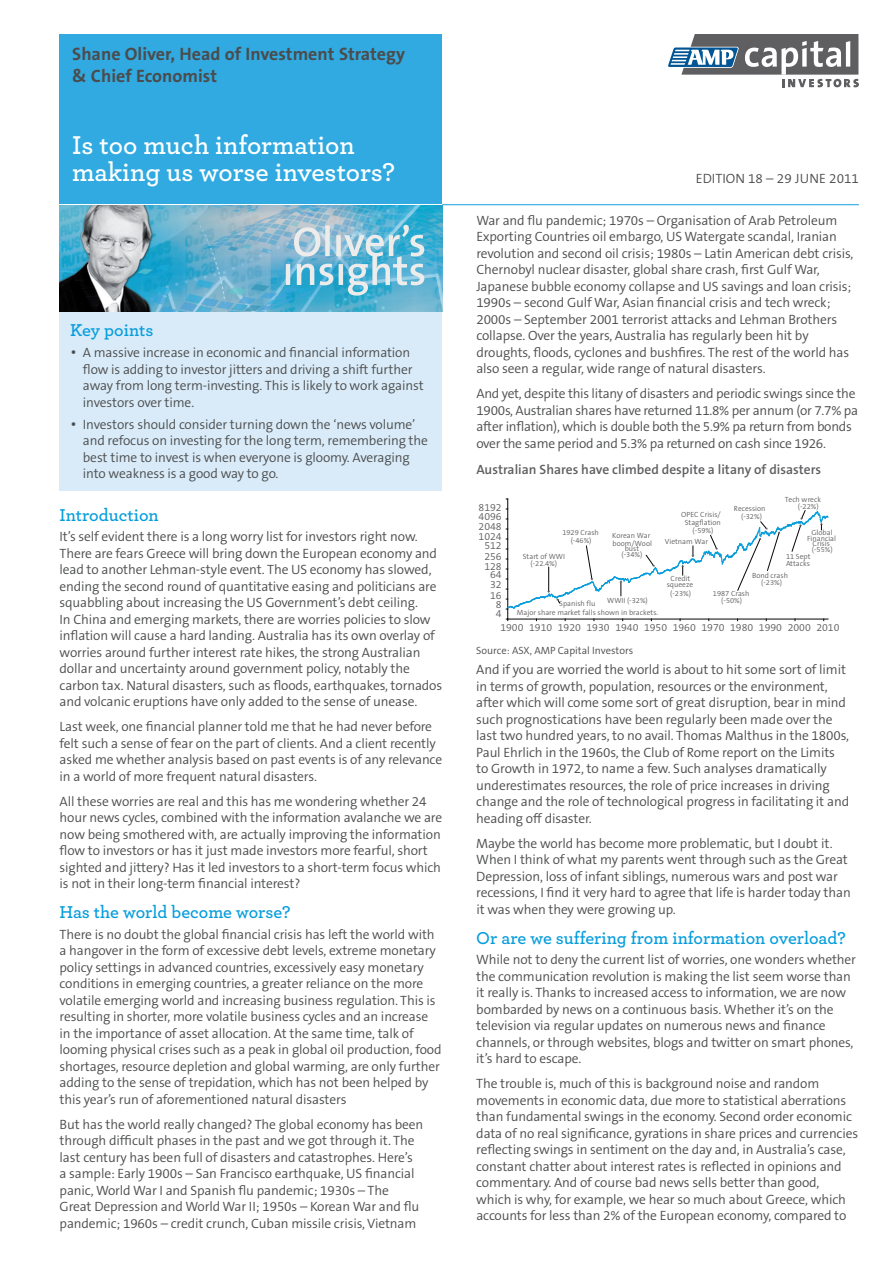
<style>
.page{position:relative;width:893px;height:1263px;background:#fff}
.page>*{position:absolute;margin:0;border:0;box-sizing:border-box;transform-origin:0 0}
.t1{font:27px/27px "Archer Semibold LF";color:#fff}
.t2{font:18px "Archer Semibold LF";color:#069ddc}
.t3{font:700 18px/21.8px "The Sans B7";color:#4b4c4d}
.t4{font:300 13.5px/16.5px "The Sans B4";letter-spacing:-.01em;color:#4b4c4d}
.t5{font:600 13.5px "The Sans B6";color:#5f5f62}
.t6{font:300 10.5px "The Sans B4";color:#5f5f62}
.t7{font:300 10.5px "The Sans B4";color:#4b4c4d}
.t8{font:300 7.5px/7.2px "The Sans B4";color:#5f5f62;text-align:center}
.s1{font-size:16.5px}
</style>
<div class="page">
<img style="left:60px;top:205px;width:382px;height:106px">
<svg style="left:668px;top:34px;width:191px;height:53px"></svg>
<hr style="left:442px;top:204px;width:417px;height:1px;background:#30aae1">
<div style="left:60px;top:34px;width:382px;height:70px;background:#30aae1"></div>
<div style="left:60px;top:104px;width:382px;height:100px;background:#30aae1"></div>
<div style="left:60px;top:311px;width:382px;height:180px;background:#d9ebf8"></div>
<svg style="left:286px;top:225px;width:138px;height:71px;background:#83c1d9"></svg>
<hr style="left:507px;top:499px;width:1px;height:120px;background:#050504">
<hr style="left:508px;top:619px;width:320px;height:1px;background:#050504">
<svg style="left:506px;top:509px;width:322px;height:101px"></svg>
<h2 class="t3" style="left:72px;top:44px;width:334px">Shane Oliver, Head of Investment Strategy &amp; Chief Economist</h2>
<h1 class="t1" style="left:72px;top:130px;width:324px">Is too much information making us worse investors?</h1>
<h2 class="t2" style="left:70px;top:319px;width:85px">Key points</h2>
<p class="t4" style="left:83px;top:345px;width:342px;text-indent:-13px"><span class="s1">•</span> A massive increase in economic and financial information flow is adding to investor jitters and driving a shift further away from long term-investing. This is likely to work against investors over time.</p>
<p class="t4" style="left:83px;top:416px;width:347px;text-indent:-13px"><span class="s1">•</span> I nvestors should consider turning down the ‘news volume’ and refocus on investing for the long term, remembering the best time to invest is when everyone is gloomy. Averaging into weakness is a good way to go.</p>
<h2 class="t2" style="left:60px;top:503px;width:101px">Introduction</h2>
<p class="t4" style="left:60px;top:529px;width:384px">It’s self evident there is a long worry list for investors right now.<br>There are fears Greece will bring down the European economy and lead to another Lehman-style event. The US economy has slowed, ending the second round of quantitative easing and politicians are squabbling about increasing the US Government’s debt ceiling.<br>I n China and emerging markets, there are worries policies to slow inflation will cause a hard landing. Australia has its own overlay of worries around further interest rate hikes, the strong Australian dollar and uncertainty around government policy, notably the carbon tax. Natural disasters, such as floods, earthquakes, tornados and volcanic eruptions have only added to the sense of unease.</p>
<p class="t4" style="left:60px;top:719px;width:384px">Last week, one financial planner told me that he had never before felt such a sense of fear on the part of clients. And a client recently asked me whether analysis based on past events is of any relevance in a world of more frequent natural disasters.</p>
<p class="t4" style="left:60px;top:794px;width:384px">All these worries are real and this has me wondering whether 24 hour news cycles, combined with the information avalanche we are now being smothered with, are actually improving the information flow to investors or has it just made investors more fearful, short sighted and jittery? Has it led investors to a short-term focus which is not in their long-term financial interest?</p>
<h2 class="t2" style="left:60px;top:901px;width:232px">Has the world become worse?</h2>
<p class="t4" style="left:60px;top:926px;width:384px">There is no doubt the global financial crisis has left the world with a hangover in the form of excessive debt levels, extreme monetary policy settings in advanced countries, excessively easy monetary conditions in emerging countries, a greater reliance on the more volatile emerging world and increasing business regulation. This is resulting in shorter, more volatile business cycles and an increase in the importance of asset allocation. At the same time, talk of looming physical crises such as a peak in global oil production, food shortages, resource depletion and global warming, are only further adding to the sense of trepidation, which has not been helped by this year’s run of aforementioned natural disasters</p>
<p class="t4" style="left:60px;top:1116px;width:365px">But has the world really changed? The global economy has been through difficult phases in the past and we got through it. The last century has been full of disasters and catastrophes. Here’s<br>a sample: Early 1900s – San Francisco earthquake, US financial panic, World War I and Spanish flu pandemic; 1930s – The Great Depression and World War II ; 1950s – Korean War and flu pandemic; 1960s – credit crunch, Cuban missile crisis, Vietnam</p>
<p class="t4" style="left:83px;top:345px;width:41px">Bullets</p>
<p class="t4" style="left:696px;top:171px;width:165px">Edition 18 – 29 JUN E 2011</p>
<p class="t4" style="left:476px;top:212px;width:379px">War and flu pandemic; 1970s – Organisation of Arab Petroleum Exporting Countries oil embargo, US Watergate scandal, I ranian revolution and second oil crisis; 1980s – Latin American debt crisis, Chernobyl nuclear disaster, global share crash, first Gulf War, Japanese bubble economy collapse and US savings and loan crisis; 1990s – second Gulf War, Asian financial crisis and tech wreck; 2000s – September 2001 terrorist attacks and Lehman Brothers collapse. Over the years, Australia has regularly been hit by droughts, floods, cyclones and bushfires. The rest of the world has also seen a regular, wide range of natural disasters.</p>
<p class="t4" style="left:476px;top:386px;width:383px">And yet, despite this litany of disasters and periodic swings since the 1900s, Australian shares have returned 11.8% per annum (or 7.7% pa after inflation), which is double both the 5.9% pa return from bonds over the same period and 5.3% pa returned on cash since 1926.</p>
<p class="t5" style="left:476px;top:463px;width:346px">Australian Shares have climbed despite a litany of disasters</p>
<p class="t6" style="left:479px;top:502px;width:25px">8192</p>
<p class="t6" style="left:479px;top:511px;width:25px">4096</p>
<p class="t6" style="left:479px;top:521px;width:25px">2048</p>
<p class="t6" style="left:479px;top:531px;width:25px">1024</p>
<p class="t6" style="left:484px;top:540px;width:19px">512</p>
<p class="t6" style="left:484px;top:551px;width:19px">256</p>
<p class="t6" style="left:484px;top:561px;width:19px">128</p>
<p class="t6" style="left:490px;top:569px;width:13px">64</p>
<p class="t6" style="left:490px;top:579px;width:13px">32</p>
<p class="t6" style="left:490px;top:590px;width:13px">16</p>
<p class="t6" style="left:496px;top:599px;width:7px">8</p>
<p class="t6" style="left:496px;top:608px;width:7px">4</p>
<p class="t8" style="left:562px;top:530px;width:38px">1929 Crash (-46%)</p>
<p class="t8" style="left:523px;top:553px;width:44px">Start of WWI (-22.4%)</p>
<p class="t8" style="left:612px;top:533px;width:41px;text-align:left">Korean War boom/Wool</p>
<p class="t8" style="left:621px;top:546px;width:22px;line-height:5.7px">bust (-34%)</p>
<p class="t8" style="left:681px;top:512px;width:41px">OPEC Crisis/<br>Stagflation</p>
<p class="t8" style="left:693px;top:527px;width:22px">(-59%)</p>
<p class="t8" style="left:665px;top:538px;width:45px">Vietnam War</p>
<p class="t8" style="left:734px;top:504px;width:33px;line-height:8.6px">Recession (-32%)</p>
<p class="t8" style="left:785px;top:496px;width:38px;text-align:right">Tech wreck (-22%)</p>
<p class="t8" style="left:807px;top:530px;width:31px;line-height:5.6px">Global<br>Financial<br>Crisis (-55%)</p>
<p class="t8" style="left:786px;top:553px;width:26px;text-align:left">11 Sept<br>Attacks</p>
<p class="t8" style="left:607px;top:597px;width:42px">WWII (-32%)</p>
<p class="t8" style="left:559px;top:600px;width:38px">Spanish flu</p>
<p class="t8" style="left:517px;top:609px;width:143px">Major share market falls shown in brackets.</p>
<p class="t8" style="left:667px;top:576px;width:28px;line-height:5.6px">Credit squeeze</p>
<p class="t8" style="left:670px;top:590px;width:22px">(-23%)</p>
<p class="t8" style="left:752px;top:572px;width:37px">Bond crash (-23%)</p>
<p class="t8" style="left:713px;top:590px;width:38px">1987 Crash (-50%)</p>
<p class="t6" style="left:500px;top:622px;width:341px">1900 1910 1920 1930 1940 1950 1960 1970 1980 1990 2000 2010</p>
<p class="t7" style="left:476px;top:645px;width:159px">Source: ASX, AMP Capital I nvestors</p>
<p class="t4" style="left:476px;top:662px;width:374px">And if you are worried the world is about to hit some sort of limit in terms of growth, population, resources or the environment, after which will come some sort of great disruption, bear in mind such prognostications have been regularly been made over the last two hundred years, to no avail. Thomas Malthus in the 1800s, Paul Ehrlich in the 1960s, the Club of Rome report on the Limits to Growth in 1972, to name a few. Such analyses dramatically underestimates resources, the role of price increases in driving change and the role of technological progress in facilitating it and heading off disaster.</p>
<p class="t4" style="left:476px;top:836px;width:376px">Maybe the world has become more problematic, but I doubt it.<br>When I think of what my parents went through such as the Great Depression, loss of infant siblings, numerous wars and post war recessions, I find it very hard to agree that life is harder today than it was when they were growing up.</p>
<h2 class="t2" style="left:476px;top:926px;width:371px">Or are we suffering from information overload?</h2>
<p class="t4" style="left:476px;top:952px;width:381px">While not to deny the current list of worries, one wonders whether the communication revolution is making the list seem worse than it really is. Thanks to increased access to information, we are now bombarded by news on a continuous basis. Whether it’s on the television via regular updates on numerous news and finance channels, or through websites, blogs and twitter on smart phones, it’s hard to escape.</p>
<p class="t4" style="left:476px;top:1076px;width:383px">The trouble is, much of this is background noise and random movements in economic data, due more to statistical aberrations than fundamental swings in the economy. Second order economic data of no real significance, gyrations in share prices and currencies reflecting swings in sentiment on the day and, in Australia’s case, constant chatter about interest rates is reflected in opinions and commentary. And of course bad news sells better than good,<br>which is why, for example, we hear so much about Greece, which accounts for less than 2% of the European economy, compared to</p>
</div>
